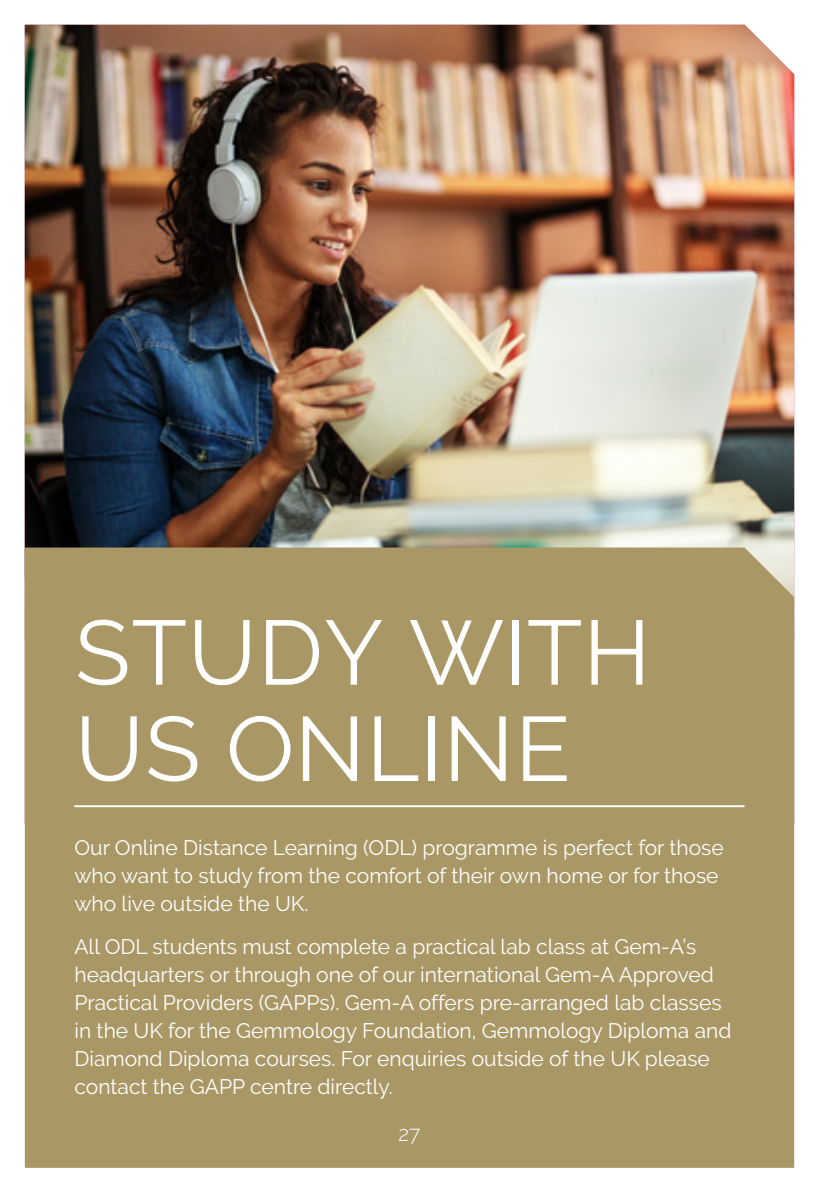
<style>
.page{position:relative;width:819px;height:1191px;background:#fff}
.page>*{position:absolute;margin:0;border:0;box-sizing:border-box;transform-origin:0 0}
.t1{font:91px/96.2px "Raleway";letter-spacing:.01em;color:#fff}
.t2{font:21px/28px "Raleway";color:#fff}
.t3{font:300 21px "Raleway";color:#fff}
</style>
<div class="page">
<img style="left:25px;top:25px;width:769px;height:522px">
<div style="left:25px;top:547px;width:769px;height:620px;background:#a99866"></div>
<hr style="left:74px;top:805px;width:670px;height:2px;background:#fff">
<h1 class="t1" style="left:75px;top:604px;width:577px">STUDY WITH<br>US ONLINE</h1>
<p class="t2" style="left:74px;top:834px;width:651px">Our Online Distance Learning (ODL) programme is perfect for those who want to study from the comfort of their own home or for those who live outside the UK.</p>
<p class="t2" style="left:74px;top:932px;width:658px">All ODL students must complete a practical lab class at Gem-A’s headquarters or through one of our international Gem-A Approved Practical Providers (GAPPs). Gem-A offers pre-arranged lab classes in the UK for the Gemmology Foundation, Gemmology Diploma and Diamond Diploma courses. For enquiries outside of the UK please contact the GAPP centre directly.</p>
<p class="t3" style="left:398px;top:1121px;width:23px">27</p>
</div>
